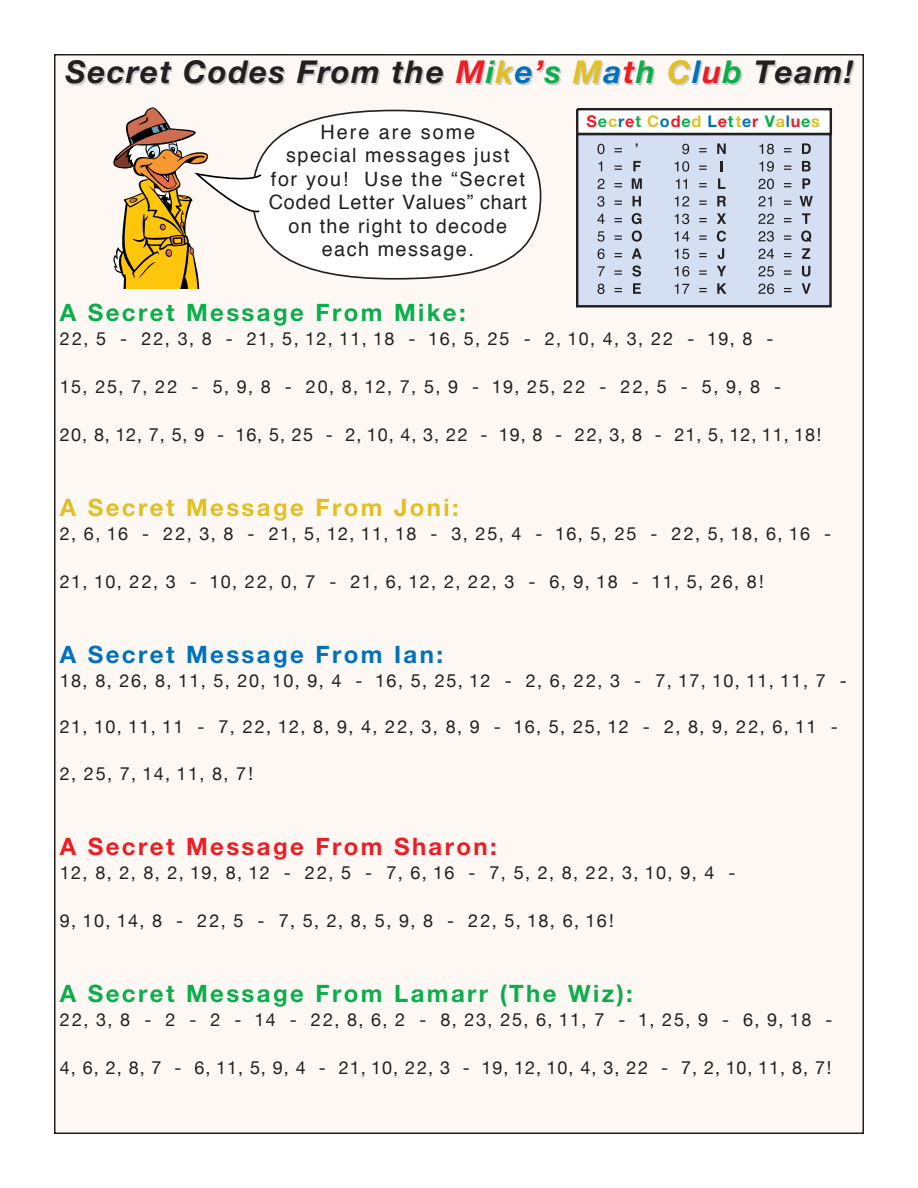
<style>
.page{position:relative;width:918px;height:1188px;background:#fff}
.page>*{position:absolute;margin:0;border:0;box-sizing:border-box;transform-origin:0 0}
.t1{font:italic 700 31.5px "Helvetica Neue";letter-spacing:.05em;color:#231f20}
.t2{font:700 24px "Helvetica Neue";letter-spacing:.1em;color:#0cae4c}
.t3{font:700 24px "Helvetica Neue";letter-spacing:.1em;color:#ee1d23}
.t4{font:700 24px "Helvetica Neue";letter-spacing:.1em;color:#e2bf22}
.t5{font:700 24px "Helvetica Neue";letter-spacing:.1em;color:#0072bc}
.t6{font:19.8px/23.5px "Helvetica";letter-spacing:.075em;color:#231f20;text-align:center}
.t7{font:18px "Helvetica Neue";letter-spacing:.075em;color:#231f20}
.t8{font:18px "Helvetica Neue";letter-spacing:.1em;color:#231f20}
.t9{font:18px "Helvetica Neue";letter-spacing:.055em;color:#231f20}
.t10{font:18px "Helvetica Neue";letter-spacing:.05em;color:#231f20}
.t11{font:700 16.2px "Helvetica Neue";letter-spacing:.05em;color:#ee1d23}
.s1{color:#ee1d23}
.s2{color:#0cae4c}
.s3{color:#e2bf22}
.s4{color:#0072bc}
</style>
<div class="page">
<div style="left:55px;top:55px;width:808px;height:1078px;background:#fef8f5"></div>
<div style="left:577px;top:134px;width:254px;height:172px;background:#d4e0f1"></div>
<svg style="left:598px;top:144px;width:7px;height:10px"></svg>
<svg style="left:615px;top:148px;width:7px;height:4px"></svg>
<svg style="left:598px;top:161px;width:4px;height:10px"></svg>
<svg style="left:615px;top:166px;width:7px;height:4px"></svg>
<svg style="left:633px;top:161px;width:8px;height:10px"></svg>
<svg style="left:598px;top:179px;width:7px;height:10px"></svg>
<svg style="left:615px;top:183px;width:7px;height:4px"></svg>
<svg style="left:632px;top:178px;width:10px;height:11px"></svg>
<svg style="left:597px;top:196px;width:8px;height:11px"></svg>
<svg style="left:615px;top:201px;width:7px;height:4px"></svg>
<svg style="left:633px;top:196px;width:8px;height:10px"></svg>
<svg style="left:597px;top:214px;width:8px;height:10px"></svg>
<svg style="left:615px;top:218px;width:7px;height:4px"></svg>
<svg style="left:632px;top:213px;width:9px;height:11px"></svg>
<svg style="left:598px;top:231px;width:7px;height:11px"></svg>
<svg style="left:615px;top:235px;width:7px;height:5px"></svg>
<svg style="left:632px;top:231px;width:10px;height:11px"></svg>
<svg style="left:598px;top:249px;width:7px;height:10px"></svg>
<svg style="left:615px;top:253px;width:7px;height:4px"></svg>
<svg style="left:632px;top:248px;width:10px;height:11px"></svg>
<svg style="left:598px;top:266px;width:7px;height:10px"></svg>
<svg style="left:615px;top:270px;width:7px;height:5px"></svg>
<svg style="left:632px;top:265px;width:9px;height:12px"></svg>
<svg style="left:598px;top:284px;width:7px;height:10px"></svg>
<svg style="left:615px;top:288px;width:7px;height:4px"></svg>
<svg style="left:633px;top:283px;width:8px;height:11px"></svg>
<svg style="left:682px;top:144px;width:7px;height:10px"></svg>
<svg style="left:699px;top:148px;width:8px;height:4px"></svg>
<svg style="left:717px;top:143px;width:9px;height:11px"></svg>
<svg style="left:675px;top:161px;width:14px;height:11px"></svg>
<svg style="left:699px;top:166px;width:8px;height:4px"></svg>
<svg style="left:720px;top:161px;width:2px;height:10px"></svg>
<svg style="left:676px;top:179px;width:11px;height:10px"></svg>
<svg style="left:699px;top:183px;width:8px;height:4px"></svg>
<svg style="left:718px;top:178px;width:7px;height:11px"></svg>
<svg style="left:675px;top:196px;width:14px;height:10px"></svg>
<svg style="left:699px;top:201px;width:8px;height:4px"></svg>
<svg style="left:717px;top:196px;width:9px;height:10px"></svg>
<svg style="left:675px;top:214px;width:14px;height:10px"></svg>
<svg style="left:699px;top:218px;width:8px;height:4px"></svg>
<svg style="left:717px;top:213px;width:9px;height:11px"></svg>
<svg style="left:675px;top:231px;width:14px;height:10px"></svg>
<svg style="left:699px;top:235px;width:8px;height:5px"></svg>
<svg style="left:717px;top:231px;width:9px;height:11px"></svg>
<svg style="left:675px;top:249px;width:14px;height:10px"></svg>
<svg style="left:699px;top:253px;width:8px;height:4px"></svg>
<svg style="left:718px;top:248px;width:6px;height:11px"></svg>
<svg style="left:675px;top:266px;width:14px;height:11px"></svg>
<svg style="left:699px;top:270px;width:8px;height:5px"></svg>
<svg style="left:717px;top:266px;width:9px;height:10px"></svg>
<svg style="left:675px;top:284px;width:14px;height:10px"></svg>
<svg style="left:699px;top:288px;width:8px;height:4px"></svg>
<svg style="left:717px;top:283px;width:10px;height:11px"></svg>
<svg style="left:759px;top:144px;width:15px;height:10px"></svg>
<svg style="left:784px;top:148px;width:7px;height:4px"></svg>
<svg style="left:802px;top:143px;width:9px;height:11px"></svg>
<svg style="left:759px;top:161px;width:15px;height:11px"></svg>
<svg style="left:784px;top:166px;width:7px;height:4px"></svg>
<svg style="left:802px;top:161px;width:9px;height:10px"></svg>
<svg style="left:758px;top:179px;width:16px;height:10px"></svg>
<svg style="left:784px;top:183px;width:7px;height:4px"></svg>
<svg style="left:802px;top:178px;width:8px;height:11px"></svg>
<svg style="left:758px;top:196px;width:14px;height:10px"></svg>
<svg style="left:784px;top:201px;width:7px;height:4px"></svg>
<svg style="left:800px;top:196px;width:13px;height:10px"></svg>
<svg style="left:758px;top:214px;width:16px;height:10px"></svg>
<svg style="left:784px;top:218px;width:7px;height:4px"></svg>
<svg style="left:802px;top:213px;width:8px;height:11px"></svg>
<svg style="left:758px;top:231px;width:16px;height:11px"></svg>
<svg style="left:784px;top:235px;width:7px;height:5px"></svg>
<svg style="left:801px;top:231px;width:10px;height:11px"></svg>
<svg style="left:758px;top:249px;width:16px;height:10px"></svg>
<svg style="left:784px;top:253px;width:7px;height:4px"></svg>
<svg style="left:802px;top:248px;width:8px;height:11px"></svg>
<svg style="left:758px;top:266px;width:16px;height:11px"></svg>
<svg style="left:784px;top:270px;width:7px;height:5px"></svg>
<svg style="left:802px;top:266px;width:8px;height:11px"></svg>
<svg style="left:758px;top:284px;width:16px;height:10px"></svg>
<svg style="left:784px;top:288px;width:7px;height:4px"></svg>
<svg style="left:802px;top:283px;width:9px;height:11px"></svg>
<div style="left:576px;top:133px;width:256px;height:174px;border:2px solid #231f20"></div>
<div style="left:577px;top:109px;width:254px;height:25px;background:#fff"></div>
<div style="left:576px;top:108px;width:256px;height:27px;border:2px solid #231f20"></div>
<div style="left:252px;top:110px;width:289px;height:170px;background:#fff;border:2px solid #231f20;border-radius:50%"></div>
<svg style="left:113px;top:107px;width:150px;height:182px"></svg>
<h1 class="t1" style="left:65px;top:52px;width:790px">Secret Codes From the <span class="s1">M</span><span class="s2">i</span><span class="s3">k</span><span class="s4">e</span><span class="s1">’</span><span class="s2">s</span> <span class="s3">M</span><span class="s4">a</span><span class="s1">t</span><span class="s2">h</span> <span class="s3">C</span><span class="s4">l</span><span class="s1">u</span><span class="s2">b</span> Team!</h1>
<p class="t11" style="left:587px;top:111px;width:235px">S<span class="s2">e</span><span class="s3">c</span><span class="s4">r</span>e<span class="s2">t</span> <span class="s3">C</span><span class="s4">o</span>d<span class="s2">e</span><span class="s3">d</span> <span class="s4">L</span>e<span class="s2">t</span><span class="s3">t</span><span class="s4">e</span>r <span class="s2">V</span><span class="s3">a</span><span class="s4">l</span>u<span class="s2">e</span><span class="s3">s</span></p>
<p class="t6" style="left:269px;top:121px;width:260px">Here are some<br>special messages just<br>for you! Use the “Secret<br>Coded Letter Values” chart on the right to decode each message.</p>
<h2 class="t2" style="left:60px;top:297px;width:407px">A Secret Message From Mike:</h2>
<p class="t7" style="left:60px;top:327px;width:715px">22, 5 - 22, 3, 8 - 21, 5, 12, 11, 18 - 16, 5, 25 - 2, 10, 4, 3, 22 - 19, 8 -</p>
<p class="t8" style="left:60px;top:375px;width:723px">15,25,7,22 - 5,9,8 - 20,8,12,7,5,9 - 19,25,22 - 22,5 - 5,9,8 -</p>
<p class="t10" style="left:60px;top:423px;width:763px">20, 8, 12, 7, 5, 9 - 16, 5, 25 - 2, 10, 4, 3, 22 - 19, 8 - 22, 3, 8 - 21, 5, 12, 11, 18!</p>
<h2 class="t4" style="left:60px;top:492px;width:400px">A Secret Message From Joni:</h2>
<p class="t7" style="left:60px;top:522px;width:773px">2, 6, 16 - 22, 3, 8 - 21, 5, 12, 11, 18 - 3, 25, 4 - 16, 5, 25 - 22, 5, 18, 6, 16 -</p>
<p class="t7" style="left:60px;top:570px;width:705px">21, 10, 22, 3 - 10, 22, 0, 7 - 21, 6, 12, 2, 22, 3 - 6, 9, 18 - 11, 5, 26, 8!</p>
<h2 class="t5" style="left:60px;top:639px;width:385px">A Secret Message From Ian:</h2>
<p class="t7" style="left:60px;top:669px;width:788px">18, 8, 26, 8, 11, 5, 20, 10, 9, 4 - 16, 5, 25, 12 - 2, 6, 22, 3 - 7, 17, 10, 11, 11, 7 -</p>
<p class="t7" style="left:60px;top:716px;width:779px">21, 10, 11, 11 - 7, 22, 12, 8, 9, 4, 22, 3, 8, 9 - 16, 5, 25, 12 - 2, 8, 9, 22, 6, 11 -</p>
<p class="t7" style="left:60px;top:762px;width:195px">2, 25, 7, 14, 11, 8, 7!</p>
<h2 class="t3" style="left:60px;top:831px;width:439px">A Secret Message From Sharon:</h2>
<p class="t7" style="left:60px;top:861px;width:677px">12, 8, 2, 8, 2, 19, 8, 12 - 22, 5 - 7, 6, 16 - 7, 5, 2, 8, 22, 3, 10, 9, 4 -</p>
<p class="t7" style="left:60px;top:909px;width:555px">9, 10, 14, 8 - 22, 5 - 7, 5, 2, 8, 5, 9, 8 - 22, 5, 18, 6, 16!</p>
<h2 class="t2" style="left:60px;top:978px;width:574px">A Secret Message From Lamarr (The Wiz):</h2>
<p class="t8" style="left:60px;top:1008px;width:774px">22,3,8 - 2 - 2 - 14 - 22,8,6,2 - 8,23,25,6,11,7 - 1,25,9 - 6,9,18 -</p>
<p class="t9" style="left:60px;top:1056px;width:773px">4, 6, 2, 8, 7 - 6, 11, 5, 9, 4 - 21, 10, 22, 3 - 19, 12, 10, 4, 3, 22 - 7, 2, 10, 11, 8, 7!</p>
</div>
